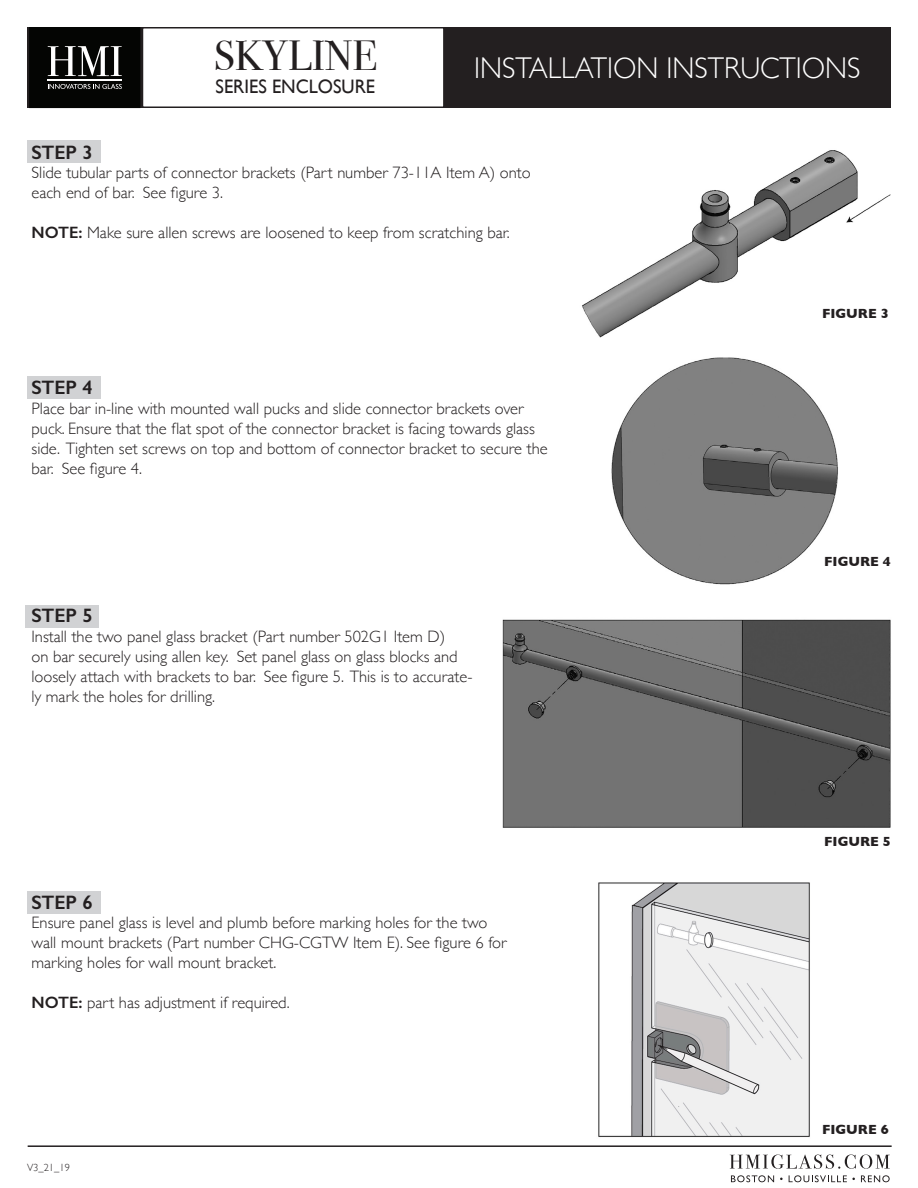
<style>
.page{position:relative;width:918px;height:1188px;background:#fff}
.page>*{position:absolute;margin:0;border:0;box-sizing:border-box;transform-origin:0 0}
.t1{font:42px "Bodoni Svty Two ITCTT";color:#231f20}
.t2{font:300 30px "Gill Sans";color:#fff;scale:.95 1}
.t3{font:600 19.5px "Gill Sans";color:#231f20}
.t4{font:19.5px "Gill Sans";color:#231f20;scale:.95 1}
.t5{font:300 16.5px/19.8px "Gill Sans";color:#231f20}
.t6{font:700 13.5px "Gill Sans";color:#231f20}
.t7{font:300 10.5px "Gill Sans";color:#231f20}
.s1{font-weight:600}
</style>
<div class="page">
<div style="left:27px;top:27px;width:864px;height:81px;background:#231f20"></div>
<svg style="left:29px;top:27px;width:111px;height:81px;background:#1f1f1e"></svg>
<hr style="left:48px;top:80px;width:74px;height:1px;background:#fff">
<div style="left:142px;top:28px;width:302px;height:79px;background:#fff"></div>
<div style="left:142px;top:27px;width:303px;height:81px;border:2px solid #231f20"></div>
<hr style="left:28px;top:1145px;width:864px;height:2px;background:#231f20">
<svg style="left:730px;top:1154px;width:160px;height:15px"></svg>
<svg style="left:731px;top:1175px;width:43px;height:7px"></svg>
<svg style="left:789px;top:1175px;width:66px;height:7px"></svg>
<svg style="left:861px;top:1175px;width:29px;height:7px"></svg>
<div style="left:26px;top:605px;width:73px;height:22px;background:#d1d2d4"></div>
<div style="left:27px;top:376px;width:73px;height:23px;background:#d1d2d4"></div>
<img style="left:582px;top:150px;width:309px;height:188px">
<img style="left:611px;top:357px;width:227px;height:228px">
<img style="left:502px;top:619px;width:389px;height:209px">
<div style="left:27px;top:140px;width:73px;height:23px;background:#d1d2d4"></div>
<div style="left:27px;top:891px;width:73px;height:23px;background:#d1d2d4"></div>
<img style="left:598px;top:882px;width:212px;height:255px">
<p class="t1" style="left:214px;top:21px;width:165px">SKYLINE</p>
<p class="t4" style="left:216px;top:75px;width:170px">SERIES ENCLOSURE</p>
<h2 class="t2" style="left:474px;top:45px;width:408px">INSTALLATION INSTRUCTIONS</h2>
<p class="t3" style="left:32px;top:140px;width:63px">STEP 3</p>
<p class="t5" style="left:32px;top:162px;width:501px">Slide tubular parts of connector brackets (Part number 73-11A Item A) onto each end of bar. See figure 3.</p>
<p class="t5" style="left:32px;top:222px;width:480px"><span class="s1">NOTE:</span> Make sure allen screws are loosened to keep from scratching bar.</p>
<p class="t3" style="left:32px;top:376px;width:63px">STEP 4</p>
<p class="t5" style="left:32px;top:398px;width:518px">Place bar in-line with mounted wall pucks and slide connector brackets over puck. Ensure that the flat spot of the connector bracket is facing towards glass side. Tighten set screws on top and bottom of connector bracket to secure the bar. See figure 4.</p>
<p class="t3" style="left:32px;top:604px;width:63px">STEP 5</p>
<p class="t5" style="left:32px;top:626px;width:443px">Install the two panel glass bracket (Part number 502G1 Item D)<br>on bar securely using allen key. Set panel glass on glass blocks and loosely attach with brackets to bar. See figure 5. This is to accurate&shy;ly mark the holes for drilling.</p>
<p class="t3" style="left:32px;top:890px;width:63px">STEP 6</p>
<p class="t5" style="left:32px;top:912px;width:458px">Ensure panel glass is level and plumb before marking holes for the two</p>
<p class="t5" style="left:32px;top:932px;width:477px">wall mount brackets (Part number CHG-CGTW Item E). See figure 6 for</p>
<p class="t5" style="left:32px;top:952px;width:246px">marking holes for wall mount bracket.</p>
<p class="t5" style="left:32px;top:992px;width:260px"><span class="s1">NOTE:</span> part has adjustment if required.</p>
<p class="t7" style="left:27px;top:1160px;width:44px">V3_21_19</p>
<p class="t6" style="left:822px;top:303px;width:68px">FIGURE 3</p>
<p class="t6" style="left:824px;top:550px;width:68px">FIGURE 4</p>
<p class="t6" style="left:824px;top:831px;width:68px">FIGURE 5</p>
<p class="t6" style="left:822px;top:1119px;width:68px">FIGURE 6</p>
</div>
